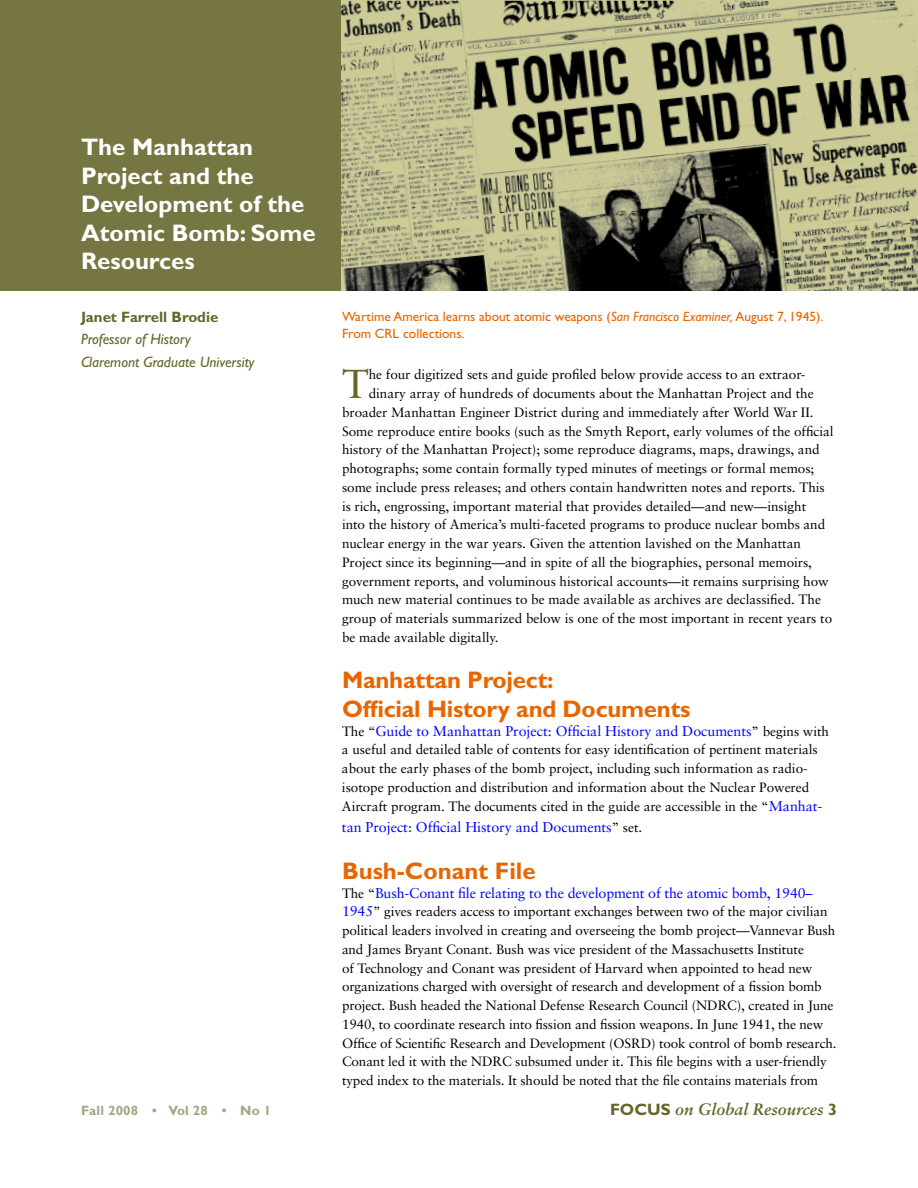
<style>
.page{position:relative;width:918px;height:1188px;background:#fff}
.page>*{position:absolute;margin:0;border:0;box-sizing:border-box;transform-origin:0 0}
.t1{font:40.35px "Sabon";color:#66662b}
.t2{font:700 24px/28.5px "Gill Sans";color:#fff}
.t3{font:700 24px/28.5px "Gill Sans";letter-spacing:-.01em;color:#e76600}
.t4{font:16.5px "Sabon Bold Italic Os F";color:#66662b}
.t5{font:italic 15px/22.5px "Gill Sans";color:#66662b}
.t6{font:700 15px "Gill Sans";color:#66662b}
.t7{font:14.25px "Sabon";letter-spacing:-.005em;color:#00f}
.t8{font:13.5px/18.8px "Sabon";letter-spacing:-.005em;color:#000}
.t9{font:13.5px/17.2px "Gill Sans";color:#e76600}
.t10{font:700 13.5px "Gill Sans";letter-spacing:.01em;color:#a5a585}
.s1{font-style:italic}
.s2{font-size:13.5px;color:#000}
.s3{font-size:14.25px;color:#00f}
.s4{font-family:"Gill Sans";font-weight:700}
</style>
<div class="page">
<img style="left:341px;top:1px;width:577px;height:290px">
<div style="left:1px;top:1px;width:340px;height:290px;background:#767642"></div>
<h2 class="t2" style="left:81px;top:133px;width:236px">The Manhattan<br>Project and the<br>Development of the<br>Atomic Bomb: Some<br>Resources</h2>
<p class="t6" style="left:81px;top:308px;width:139px">Janet Farrell Brodie</p>
<p class="t5" style="left:81px;top:328px;width:175px">Professor of History<br>Claremont Graduate University</p>
<p class="t9" style="left:342px;top:308px;width:483px">Wartime America learns about atomic weapons (<span class="s1">San Francisco Examiner,</span> August 7, 1945).<br>From CRL collections.</p>
<h1 class="t1" style="left:342px;top:360px;width:28px">T</h1>
<p class="t8" style="left:369px;top:365px;width:438px">he four digitized sets and guide profiled below provide access to an extraor-</p>
<p class="t8" style="left:369px;top:384px;width:446px">dinary array of hundreds of documents about the Manhattan Project and the</p>
<p class="t8" style="left:342px;top:403px;width:473px">broader Manhattan Engineer District during and immediately after World War II.</p>
<p class="t8" style="left:342px;top:421px;width:493px">Some reproduce entire books (such as the Smyth Report, early volumes of the official</p>
<p class="t8" style="left:342px;top:440px;width:479px">history of the Manhattan Project); some reproduce diagrams, maps, drawings, and</p>
<p class="t8" style="left:342px;top:459px;width:474px">photographs; some contain formally typed minutes of meetings or formal memos;</p>
<p class="t8" style="left:342px;top:478px;width:484px">some include press releases; and others contain handwritten notes and reports. This</p>
<p class="t8" style="left:342px;top:496px;width:466px">is rich, engrossing, important material that provides detailed—and new—insight</p>
<p class="t8" style="left:342px;top:515px;width:485px">into the history of America’s multi-faceted programs to produce nuclear bombs and</p>
<p class="t8" style="left:342px;top:534px;width:460px">nuclear energy in the war years. Given the attention lavished on the Manhattan</p>
<p class="t8" style="left:342px;top:553px;width:472px">Project since its beginning—and in spite of all the biographies, personal memoirs,</p>
<p class="t8" style="left:342px;top:571px;width:488px">government reports, and voluminous historical accounts—it remains surprising how</p>
<p class="t8" style="left:342px;top:590px;width:481px">much new material continues to be made available as archives are declassified. The</p>
<p class="t8" style="left:342px;top:609px;width:492px">group of materials summarized below is one of the most important in recent years to</p>
<p class="t8" style="left:342px;top:628px;width:158px">be made available digitally.</p>
<h2 class="t3" style="left:342px;top:666px;width:350px">Manhattan Project:<br>Official History and Documents</h2>
<p class="t7" style="left:342px;top:722px;width:489px"><span class="s2">The “</span>Guide to Manhattan Project: Official History and Documents<span class="s2">” begins with</span></p>
<p class="t8" style="left:342px;top:740px;width:482px">a useful and detailed table of contents for easy identification of pertinent materials about the early phases of the bomb project, including such information as radio&shy;isotope production and distribution and information about the Nuclear Powered Aircraft program. The documents cited in the guide are accessible in the “<span class="s3">Manhat-</span></p>
<p class="t7" style="left:342px;top:819px;width:302px">tan Project: Official History and Documents<span class="s2">” set.</span></p>
<h2 class="t3" style="left:342px;top:856px;width:195px">Bush-Conant File</h2>
<p class="t7" style="left:342px;top:884px;width:472px"><span class="s2">The “</span>Bush-Conant file relating to the development of the atomic bomb, 1940–</p>
<p class="t8" style="left:342px;top:902px;width:496px"><span class="s3">1945</span>” gives readers access to important exchanges between two of the major civilian political leaders involved in creating and overseeing the bomb project—Vannevar Bush and James Bryant Conant. Bush was vice president of the Massachusetts Institute<br>of Technology and Conant was president of Harvard when appointed to head new organizations charged with oversight of research and development of a fission bomb project. Bush headed the National Defense Research Council (NDRC), created in June 1940, to coordinate research into fission and fission weapons. In June 1941, the new Office of Scientific Research and Development (OSRD) took control of bomb research.<br>Conant led it with the NDRC subsumed under it. This file begins with a user-friendly typed index to the materials. It should be noted that the file contains materials from</p>
<p class="t10" style="left:81px;top:1102px;width:192px">Fall 2008 • Vol 28 • No 1</p>
<p class="t4" style="left:610px;top:1099px;width:229px"><span class="s4">FOCUS</span> on Global Resources <span class="s4">3</span></p>
</div>
